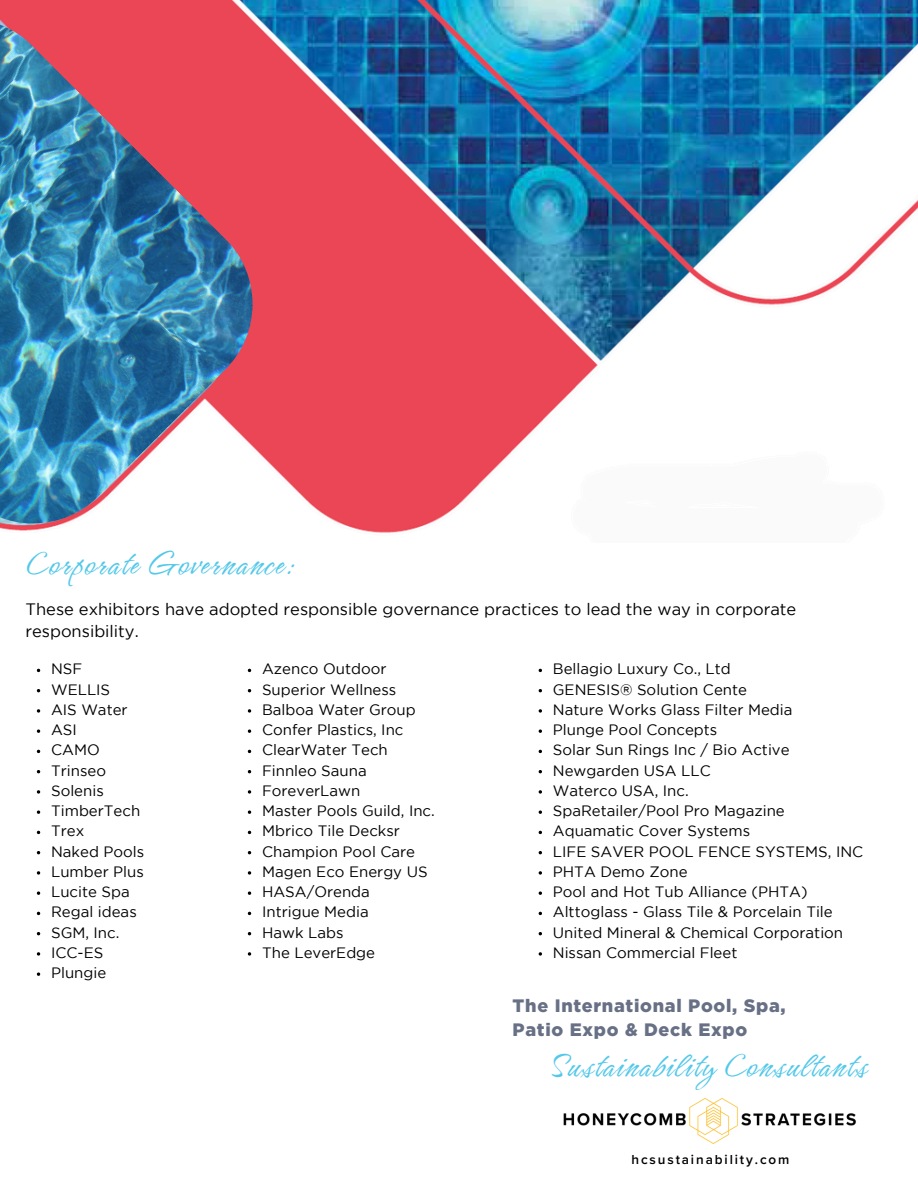
<style>
.page{position:relative;width:918px;height:1188px;background:#fff}
.page>*{position:absolute;margin:0;border:0;box-sizing:border-box;transform-origin:0 0}
.t1{font:37.5px "Hurricane";letter-spacing:.03em;color:#53c8ea}
.t2{font:900 18px/24.8px "Gotham";letter-spacing:.04em;color:#687085}
.t3{font:16.5px/22.5px "Gotham";color:#000}
.t4{font:15px "Gotham";color:#000}
.t5{font:600 13.5px "Proxima Nova";letter-spacing:.14em;color:#000}
</style>
<div class="page">
<img style="left:0;top:0;width:918px;height:533px">
<img style="left:564px;top:1099px;width:292px;height:45px">
<img style="left:0;top:18px;width:253px;height:506px">
<svg style="left:37px;top:709px;width:3px;height:4px"></svg>
<svg style="left:37px;top:729px;width:3px;height:4px"></svg>
<svg style="left:37px;top:790px;width:3px;height:4px"></svg>
<svg style="left:37px;top:810px;width:3px;height:4px"></svg>
<svg style="left:37px;top:871px;width:3px;height:4px"></svg>
<svg style="left:37px;top:891px;width:3px;height:4px"></svg>
<svg style="left:37px;top:952px;width:3px;height:4px"></svg>
<svg style="left:37px;top:972px;width:3px;height:4px"></svg>
<svg style="left:248px;top:709px;width:3px;height:4px"></svg>
<svg style="left:248px;top:729px;width:3px;height:4px"></svg>
<svg style="left:248px;top:790px;width:3px;height:4px"></svg>
<svg style="left:248px;top:810px;width:3px;height:4px"></svg>
<svg style="left:248px;top:871px;width:3px;height:4px"></svg>
<svg style="left:248px;top:891px;width:3px;height:4px"></svg>
<svg style="left:248px;top:952px;width:3px;height:4px"></svg>
<svg style="left:539px;top:709px;width:3px;height:4px"></svg>
<svg style="left:539px;top:729px;width:3px;height:4px"></svg>
<svg style="left:539px;top:790px;width:3px;height:4px"></svg>
<svg style="left:539px;top:810px;width:3px;height:4px"></svg>
<svg style="left:539px;top:871px;width:3px;height:4px"></svg>
<svg style="left:539px;top:891px;width:3px;height:4px"></svg>
<svg style="left:539px;top:952px;width:3px;height:4px"></svg>
<h4 class="t1" style="left:25px;top:538px;width:272px">Corporate Governance:</h4>
<p class="t3" style="left:25px;top:599px;width:772px">These exhibitors have adopted responsible governance practices to lead the way in corporate responsibility.</p>
<p class="t4" style="left:51px;top:663px;width:33px">NSF</p>
<p class="t4" style="left:51px;top:684px;width:61px">WELLIS</p>
<p class="t4" style="left:51px;top:704px;width:78px">AIS Water</p>
<p class="t4" style="left:51px;top:724px;width:27px">ASI</p>
<p class="t4" style="left:51px;top:744px;width:50px">CAMO</p>
<p class="t4" style="left:51px;top:765px;width:56px">Trinseo</p>
<p class="t4" style="left:51px;top:785px;width:54px">Solenis</p>
<p class="t4" style="left:51px;top:805px;width:91px">TimberTech</p>
<p class="t4" style="left:51px;top:825px;width:35px">Trex</p>
<p class="t4" style="left:51px;top:846px;width:95px">Naked Pools</p>
<p class="t4" style="left:51px;top:866px;width:94px">Lumber Plus</p>
<p class="t4" style="left:51px;top:886px;width:80px">Lucite Spa</p>
<p class="t4" style="left:51px;top:906px;width:87px">Regal ideas</p>
<p class="t4" style="left:51px;top:927px;width:70px">SGM, Inc.</p>
<p class="t4" style="left:51px;top:947px;width:54px">ICC-ES</p>
<p class="t4" style="left:51px;top:967px;width:57px">Plungie</p>
<p class="t4" style="left:262px;top:663px;width:126px">Azenco Outdoor</p>
<p class="t4" style="left:262px;top:684px;width:136px">Superior Wellness</p>
<p class="t4" style="left:262px;top:704px;width:155px">Balboa Water Group</p>
<p class="t4" style="left:262px;top:724px;width:143px">Confer Plastics, Inc</p>
<p class="t4" style="left:262px;top:744px;width:127px">ClearWater Tech</p>
<p class="t4" style="left:262px;top:765px;width:106px">Finnleo Sauna</p>
<p class="t4" style="left:262px;top:785px;width:100px">ForeverLawn</p>
<p class="t4" style="left:262px;top:805px;width:174px">Master Pools Guild, Inc.</p>
<p class="t4" style="left:262px;top:825px;width:139px">Mbrico Tile Decksr</p>
<p class="t4" style="left:262px;top:846px;width:155px">Champion Pool Care</p>
<p class="t4" style="left:262px;top:866px;width:167px">Magen Eco Energy US</p>
<p class="t4" style="left:262px;top:886px;width:109px">HASA/Orenda</p>
<p class="t4" style="left:262px;top:906px;width:108px">Intrigue Media</p>
<p class="t4" style="left:262px;top:927px;width:83px">Hawk Labs</p>
<p class="t4" style="left:262px;top:947px;width:115px">The LeverEdge</p>
<p class="t4" style="left:553px;top:663px;width:180px">Bellagio Luxury Co., Ltd</p>
<p class="t4" style="left:553px;top:684px;width:196px">GENESIS® Solution Cente</p>
<p class="t4" style="left:553px;top:704px;width:241px">Nature Works Glass Filter Media</p>
<p class="t4" style="left:553px;top:724px;width:166px">Plunge Pool Concepts</p>
<p class="t4" style="left:553px;top:744px;width:238px">Solar Sun Rings Inc / Bio Active</p>
<p class="t4" style="left:553px;top:765px;width:159px">Newgarden USA LLC</p>
<p class="t4" style="left:553px;top:785px;width:137px">Waterco USA, Inc.</p>
<p class="t4" style="left:553px;top:805px;width:233px">SpaRetailer/Pool Pro Magazine</p>
<p class="t4" style="left:553px;top:825px;width:199px">Aquamatic Cover Systems</p>
<p class="t4" style="left:553px;top:846px;width:312px">LIFE SAVER POOL FENCE SYSTEMS, INC</p>
<p class="t4" style="left:553px;top:866px;width:136px">PHTA Demo Zone</p>
<p class="t4" style="left:553px;top:886px;width:256px">Pool and Hot Tub Alliance (PHTA)</p>
<p class="t4" style="left:553px;top:906px;width:281px">Alttoglass - Glass Tile &amp; Porcelain Tile</p>
<h2 class="t4" style="left:553px;top:927px;width:292px">United Mineral &amp; Chemical Corporation</h2>
<h1 class="t4" style="left:553px;top:947px;width:186px">Nissan Commercial Fleet</h1>
<h3 class="t2" style="left:513px;top:993px;width:275px">The International Pool, Spa,<br>Patio Expo &amp; Deck Expo</h3>
<h1 class="t1" style="left:548px;top:1040px;width:320px">Sustainability Consultants</h1>
<p class="t5" style="left:631px;top:1152px;width:160px">hcsustainability.com</p>
</div>
